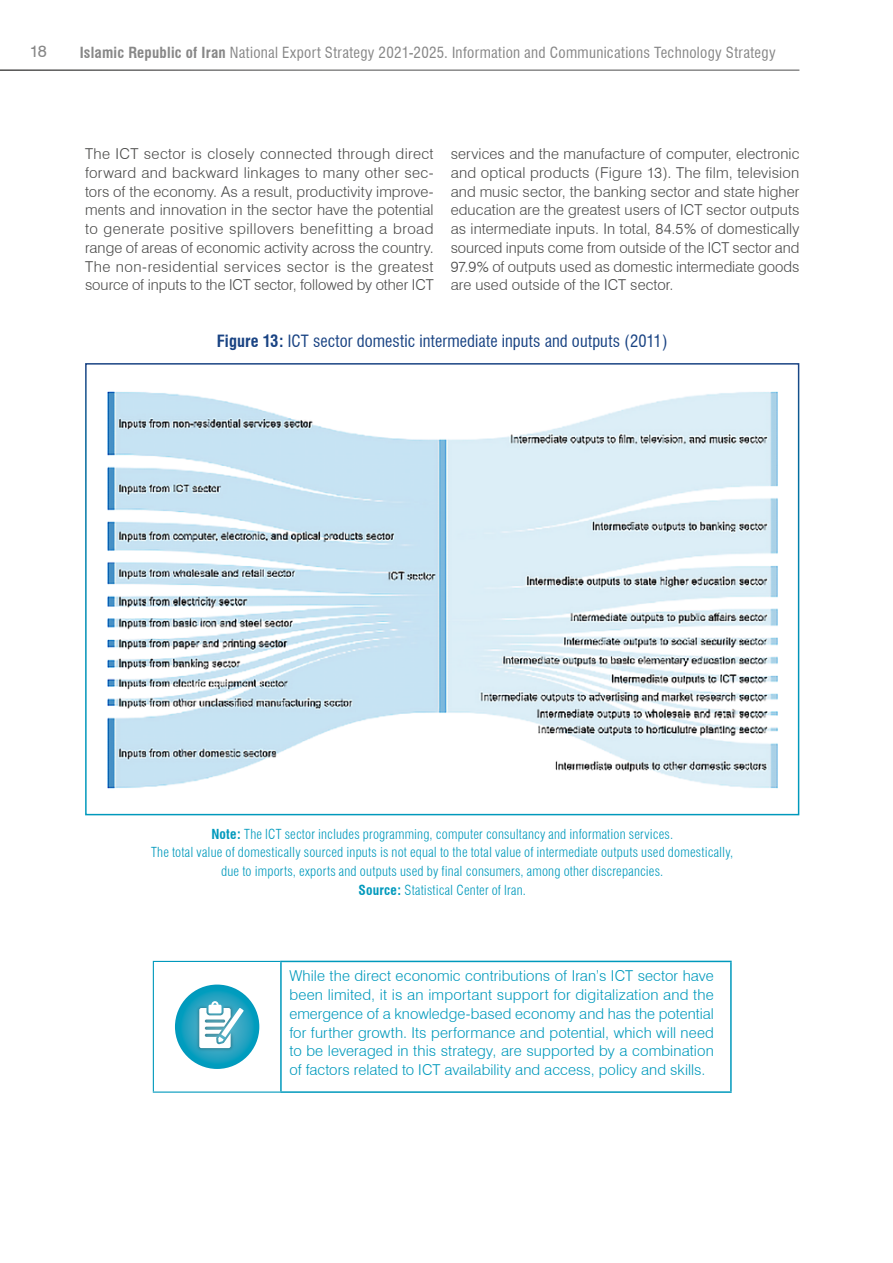
<style>
.page{position:relative;width:893px;height:1263px;background:#fff}
.page>*{position:absolute;margin:0;border:0;box-sizing:border-box;transform-origin:0 0}
.Figures__names{font:condensed 16.5px "Swiss 721 BT";letter-spacing:.005em;color:#194383}
.t1{font:16.5px "Swiss 721 BT";color:#878787}
.sin_sangrado{font:300 15px/18.8px "Swiss 721 BT";color:#4a4a49;text-align:justify}
.recuadro_color{font:300 15px/18.8px "Swiss 721 BT";letter-spacing:.005em;color:#0099bc;text-align:justify}
.t2{font:condensed 15px "Swiss 721 BT";letter-spacing:.02em;color:#878787}
.Source___Notes{font:300 condensed 13.5px/18.8px "Swiss 721 BT";letter-spacing:.015em;color:#0099bc;text-align:center}
.s1{font-weight:700}
</style>
<div class="page">
<img style="left:107px;top:391px;width:671px;height:398px">
<div style="left:85px;top:363px;width:714px;height:452px;border:2px solid #fff"></div>
<hr style="left:280px;top:961px;width:452px;height:1px;background:#0099bc">
<hr style="left:730px;top:962px;width:2px;height:129px;background:#0099bc">
<hr style="left:280px;top:1091px;width:452px;height:2px;background:#0099bc">
<hr style="left:153px;top:961px;width:127px;height:1px;background:#0099bc">
<hr style="left:153px;top:962px;width:1px;height:129px;background:#0099bc">
<hr style="left:153px;top:1091px;width:127px;height:2px;background:#0099bc">
<hr style="left:280px;top:962px;width:2px;height:129px;background:#0099bc">
<svg style="left:175px;top:984px;width:84px;height:85px;background:#14a0c0"></svg>
<img style="left:195px;top:1003px;width:40px;height:50px">
<svg style="left:199px;top:1001px;width:45px;height:47px"></svg>
<p class="t1" style="left:30px;top:41px;width:19px">18</p>
<p class="t2" style="left:80px;top:43px;width:697px"><span class="s1">Islamic Republic of Iran</span> National Export Strategy 2021-2025. Information and Communications Technology Strategy</p>
<p class="sin_sangrado" style="left:85px;top:144px;width:350px">The ICT sector is closely connected through direct forward and backward linkages to many other sec&shy;tors of the economy. As a result, productivity improve&shy;ments and innovation in the sector have the potential to generate positive spillovers benefitting a broad range of areas of economic activity across the country.<br>The non-residential services sector is the greatest source of inputs to the ICT sector, followed by other ICT</p>
<p class="sin_sangrado" style="left:451px;top:144px;width:350px">services and the manufacture of computer, electronic and optical products (Figure 13). The film, television and music sector, the banking sector and state higher education are the greatest users of ICT sector outputs as intermediate inputs. In total, 84.5% of domestically sourced inputs come from outside of the ICT sector and 97.9% of outputs used as domestic intermediate goods are used outside of the ICT sector.</p>
<p class="Figures__names" style="left:217px;top:331px;width:452px"><span class="s1">Figure 13:</span> ICT sector domestic intermediate inputs and outputs (2011)</p>
<p class="Source___Notes" style="left:151px;top:824px;width:584px"><span class="s1">Note:</span> The ICT sector includes programming, computer consultancy and information services.<br>The total value of domestically sourced inputs is not equal to the total value of intermediate outputs used domestically, due to imports, exports and outputs used by final consumers, among other discrepancies.</p>
<p class="Source___Notes" style="left:359px;top:880px;width:169px"><span class="s1">Source:</span> Statistical Center of Iran.</p>
<p class="recuadro_color" style="left:289px;top:966px;width:426px">While the direct economic contributions of Iran’s ICT sector have been limited, it is an important support for digitalization and the emergence of a knowledge-based economy and has the potential for further growth. Its performance and potential, which will need to be leveraged in this strategy, are supported by a combination of factors related to ICT availability and access, policy and skills.</p>
</div>
